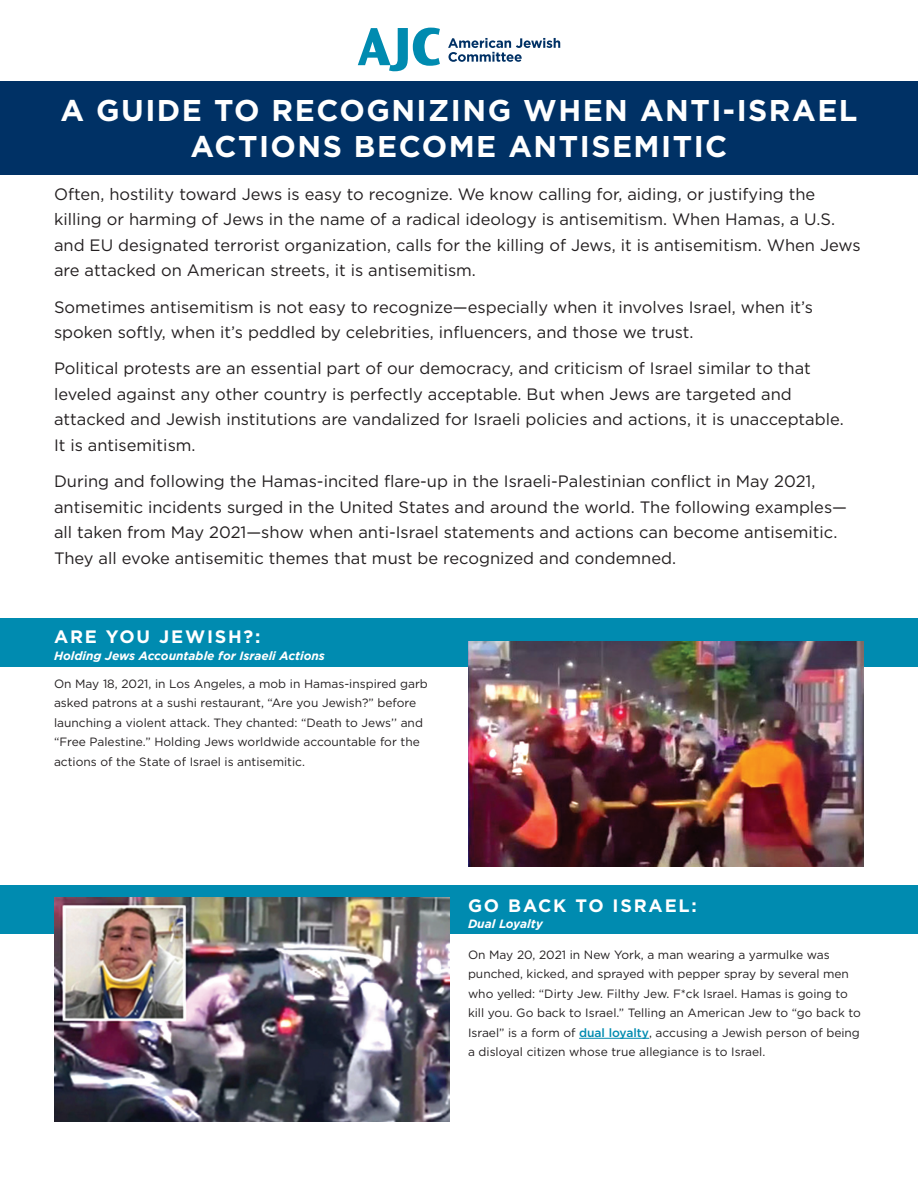
<style>
.page{position:relative;width:918px;height:1188px;background:#fff}
.page>*{position:absolute;margin:0;border:0;box-sizing:border-box;transform-origin:0 0}
.t1{font:700 30px/36px "Gotham";letter-spacing:.05em;color:#fff;text-align:center}
.t2{font:700 18px "Gotham";letter-spacing:.1em;color:#fff}
.t3{font:16.5px/25.5px "Gotham";color:#231f20}
.t4{font:12px/19.5px "Gotham";color:#231f20}
.t5{font:italic 700 12px "Gotham";color:#fff}
.s1{font-weight:500;color:#008bb0}
</style>
<div class="page">
<div style="left:0;top:81px;width:918px;height:93px;background:#003165"></div>
<svg style="left:448px;top:38px;width:112px;height:24px"></svg>
<svg style="left:358px;top:28px;width:82px;height:43px"></svg>
<div style="left:0;top:619px;width:918px;height:48px;background:#008bb0"></div>
<div style="left:0;top:886px;width:918px;height:48px;background:#008bb0"></div>
<hr style="left:579px;top:1038px;width:70px;height:1px;background:#008bb0">
<img style="left:54px;top:897px;width:396px;height:225px">
<img style="left:468px;top:642px;width:396px;height:224px">
<h1 class="t1" style="left:60px;top:93px;width:799px">A GUIDE TO RECOGNIZING WHEN ANTI-ISRAEL<br>ACTIONS BECOME ANTISEMITIC</h1>
<p class="t3" style="left:54px;top:181px;width:808px">Often, hostility toward Jews is easy to recognize. We know calling for, aiding, or justifying the killing or harming of Jews in the name of a radical ideology is antisemitism. When Hamas, a U.S. and EU designated terrorist organization, calls for the killing of Jews, it is antisemitism. When Jews are attacked on American streets, it is antisemitism.</p>
<p class="t3" style="left:54px;top:294px;width:760px">Sometimes antisemitism is not easy to recognize—especially when it involves Israel, when it’s spoken softly, when it’s peddled by celebrities, influencers, and those we trust.</p>
<p class="t3" style="left:54px;top:355px;width:791px">Political protests are an essential part of our democracy, and criticism of Israel similar to that leveled against any other country is perfectly acceptable. But when Jews are targeted and attacked and Jewish institutions are vandalized for Israeli policies and actions, it is unacceptable.<br>It is antisemitism.</p>
<p class="t3" style="left:54px;top:468px;width:795px">During and following the Hamas-incited flare-up in the Israeli-Palestinian conflict in May 2021, antisemitic incidents surged in the United States and around the world. The following examples— all taken from May 2021—show when anti-Israel statements and actions can become antisemitic.<br>They all evoke antisemitic themes that must be recognized and condemned.</p>
<p class="t2" style="left:54px;top:625px;width:208px">ARE YOU JEWISH?:</p>
<p class="t5" style="left:54px;top:648px;width:272px">Holding Jews Accountable for Israeli Actions</p>
<p class="t4" style="left:54px;top:674px;width:375px">On May 18, 2021, in Los Angeles, a mob in Hamas-inspired garb asked patrons at a sushi restaurant, “Are you Jewish?” before launching a violent attack. They chanted: “Death to Jews’’ and “Free Palestine.” Holding Jews worldwide accountable for the actions of the State of Israel is antisemitic.</p>
<p class="t2" style="left:468px;top:894px;width:230px">GO BACK TO ISRAEL:</p>
<p class="t5" style="left:468px;top:916px;width:76px">Dual Loyalty</p>
<p class="t4" style="left:468px;top:944px;width:394px">On May 20, 2021 in New York, a man wearing a yarmulke was punched, kicked, and sprayed with pepper spray by several men who yelled: “Dirty Jew. Filthy Jew. F*ck Israel. Hamas is going to kill you. Go back to Israel.” Telling an American Jew to “go back to Israel” is a form of <span class="s1">dual loyalty</span>, accusing a Jewish person of being a disloyal citizen whose true allegiance is to Israel.</p>
</div>
